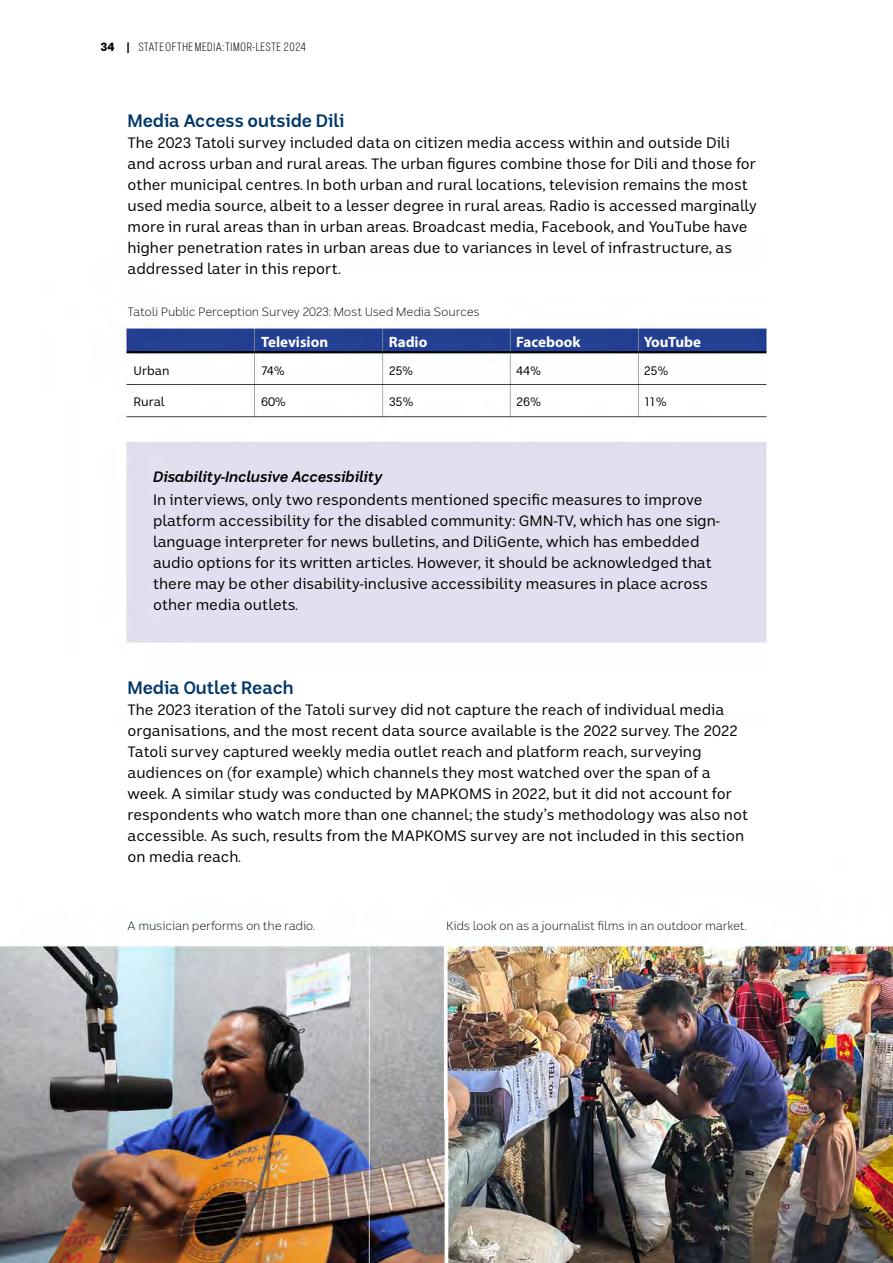
<style>
.page{position:relative;width:893px;height:1263px;background:#fff}
.page>*{position:absolute;margin:0;border:0;box-sizing:border-box;transform-origin:0 0}
.t1{font:700 18px "ABC Sans";color:#003768}
.t2{font:15px/21px "ABC Sans";color:#000}
.t3{font:italic 700 15px "ABC Sans Nova";color:#000}
.t4{font:700 15px "Myriad Pro";color:#fff}
.t5{font:700 15px "Myriad Pro";letter-spacing:-.02em;color:#fff}
.t6{font:12.3px "ABC Sans Nova";letter-spacing:-.005em;color:#000}
.t7{font:300 12px "ABC Sans Nova";letter-spacing:-.02em;color:#000}
.t8{font:300 condensed 12px "ABC Sans Nova";letter-spacing:.005em;color:#000}
.s1{font-family:"ABC Sans";font-weight:900;font-stretch:normal}
.s2{font-family:"ABC Sans";font-weight:700}
</style>
<div class="page">
<img style="left:0;top:326px;width:893px;height:937px">
<p class="t8" style="left:100px;top:39px;width:207px"><span class="s1">34</span> <span class="s2">|</span> STATE OF THE MEDIA: TIMOR-LESTE 2024</p>
<h3 class="t1" style="left:128px;top:109px;width:218px">Media Access outside Dili</h3>
<p class="t2" style="left:128px;top:132px;width:631px">The 2023 Tatoli survey included data on citizen media access within and outside Dili and across urban and rural areas. The urban figures combine those for Dili and those for other municipal centres. In both urban and rural locations, television remains the most used media source, albeit to a lesser degree in rural areas. Radio is accessed marginally more in rural areas than in urban areas. Broadcast media, Facebook, and YouTube have higher penetration rates in urban areas due to variances in level of infrastructure, as addressed later in this report.</p>
<p class="t7" style="left:128px;top:304px;width:354px">Tatoli Public Perception Survey 2023: Most Used Media Sources</p>
<p class="t4" style="left:261px;top:332px;width:69px">Television</p>
<p class="t4" style="left:389px;top:332px;width:40px">Radio</p>
<p class="t4" style="left:516px;top:332px;width:66px">Facebook</p>
<p class="t5" style="left:644px;top:332px;width:59px">YouTube</p>
<p class="t6" style="left:134px;top:363px;width:37px">Urban</p>
<p class="t6" style="left:261px;top:363px;width:25px">74%</p>
<p class="t6" style="left:389px;top:363px;width:26px">25%</p>
<p class="t6" style="left:516px;top:363px;width:26px">44%</p>
<p class="t6" style="left:644px;top:363px;width:26px">25%</p>
<p class="t6" style="left:134px;top:395px;width:32px">Rural</p>
<p class="t6" style="left:261px;top:395px;width:26px">60%</p>
<p class="t6" style="left:389px;top:395px;width:26px">35%</p>
<p class="t6" style="left:516px;top:395px;width:26px">26%</p>
<p class="t6" style="left:644px;top:395px;width:24px">11%</p>
<h4 class="t3" style="left:153px;top:467px;width:231px">Disability-Inclusive Accessibility</h4>
<p class="t2" style="left:153px;top:489px;width:568px">In interviews, only two respondents mentioned specific measures to improve platform accessibility for the disabled community: GMN-TV, which has one sign&shy;language interpreter for news bulletins, and DiliGente, which has embedded audio options for its written articles. However, it should be acknowledged that there may be other disability-inclusive accessibility measures in place across other media outlets.</p>
<h3 class="t1" style="left:128px;top:677px;width:167px">Media Outlet Reach</h3>
<p class="t2" style="left:128px;top:699px;width:622px">The 2023 iteration of the Tatoli survey did not capture the reach of individual media organisations, and the most recent data source available is the 2022 survey. The 2022<br>Tatoli survey captured weekly media outlet reach and platform reach, surveying audiences on (for example) which channels they most watched over the span of a week. A similar study was conducted by MAPKOMS in 2022, but it did not account for respondents who watch more than one channel; the study’s methodology was also not accessible. As such, results from the MAPKOMS survey are not included in this section on media reach.</p>
<p class="t7" style="left:127px;top:919px;width:189px">A musician performs on the radio.</p>
<p class="t7" style="left:446px;top:919px;width:302px">Kids look on as a journalist films in an outdoor market.</p>
</div>
